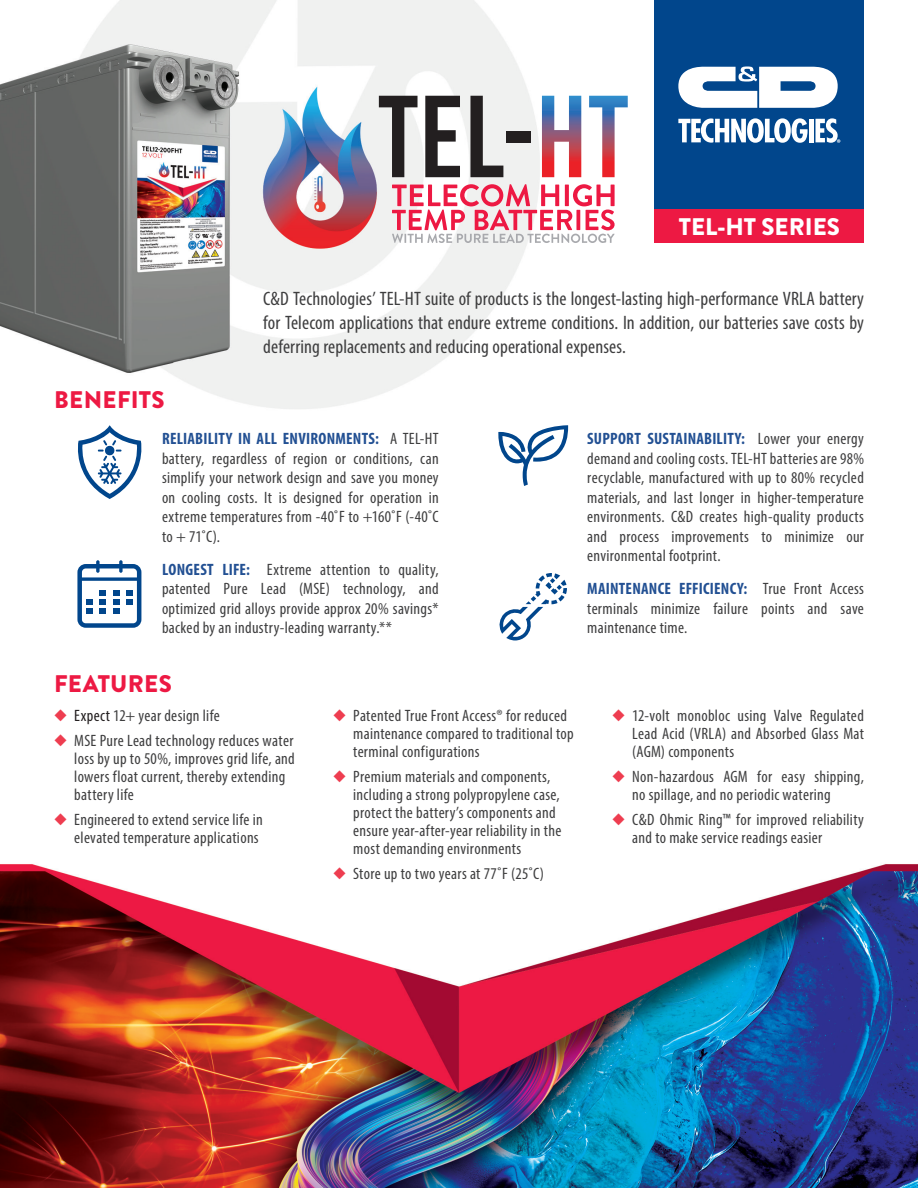
<style>
.page{position:relative;width:918px;height:1188px;background:#fff}
.page>*{position:absolute;margin:0;border:0;box-sizing:border-box;transform-origin:0 0}
.t1{font:900 24px "Brandon Grotesque";letter-spacing:.01em;color:#ed1943}
.t2{font:900 24px "Brandon Grotesque";color:#fff}
.t3{font:condensed 19.5px/24px "Myriad Pro";letter-spacing:.005em;color:#3e3e3f;text-align:justify}
.t4{font:condensed 16.5px/19.5px "Myriad Pro";letter-spacing:.02em;color:#3e3e3f;text-align:justify}
.s1{font-weight:700;color:#225093}
.s2{color:#ee3d50}
.s3{color:#231f20}
</style>
<div class="page">
<img style="left:0;top:0;width:918px;height:1188px">
<div style="left:655px;top:0;width:209px;height:209px;background:#01468c"></div>
<div style="left:655px;top:209px;width:209px;height:34px;background:#ed1943"></div>
<svg style="left:678px;top:66px;width:160px;height:42px"></svg>
<svg style="left:678px;top:118px;width:130px;height:25px"></svg>
<hr style="left:809px;top:119px;width:4px;height:23px;background:#fff">
<svg style="left:815px;top:118px;width:25px;height:25px"></svg>
<svg style="left:77px;top:560px;width:64px;height:68px"></svg>
<div style="left:86px;top:608px;width:7px;height:6px;background:#01468c"></div>
<svg style="left:498px;top:573px;width:69px;height:68px"></svg>
<svg style="left:498px;top:425px;width:70px;height:61px"></svg>
<svg style="left:77px;top:425px;width:70px;height:74px"></svg>
<svg style="left:379px;top:96px;width:39px;height:81px"></svg>
<svg style="left:425px;top:96px;width:35px;height:81px"></svg>
<svg style="left:470px;top:96px;width:33px;height:81px"></svg>
<div style="left:506px;top:131px;width:25px;height:12px;background:#231f20"></div>
<svg style="left:542px;top:96px;width:39px;height:81px"></svg>
<svg style="left:589px;top:96px;width:39px;height:81px"></svg>
<svg style="left:392px;top:184px;width:223px;height:59px"></svg>
<p class="t2" style="left:679px;top:209px;width:163px">TEL-HT SERIES</p>
<p class="t3" style="left:263px;top:286px;width:602px">C&amp;D Technologies’ TEL-HT suite of products is the longest-lasting high-performance VRLA battery for Telecom applications that endure extreme conditions. In addition, our batteries save costs by deferring replacements and reducing operational expenses.</p>
<p class="t1" style="left:54px;top:383px;width:112px">BENEFITS</p>
<p class="t4" style="left:162px;top:429px;width:278px"><span class="s1">RELIABILITY IN ALL ENVIRONMENTS:</span> A TEL-HT battery, regardless of region or conditions, can simplify your network design and save you money on cooling costs. It is designed for operation in extreme temperatures from -40˚F to +160˚F (-40˚C to + 71˚C).</p>
<p class="t4" style="left:162px;top:559px;width:278px"><span class="s1">LONGEST LIFE:</span> Extreme attention to quality, patented Pure Lead (MSE) technology, and optimized grid alloys provide approx 20% savings* backed by an industry-leading warranty.**</p>
<p class="t4" style="left:587px;top:429px;width:278px"><span class="s1">SUPPORT SUSTAINABILITY:</span> Lower your energy demand and cooling costs. TEL-HT batteries are 98% recyclable, manufactured with up to 80% recycled materials, and last longer in higher-temperature environments. C&amp;D creates high-quality products and process improvements to minimize our environmental footprint.</p>
<p class="t4" style="left:587px;top:579px;width:278px"><span class="s1">MAINTENANCE EFFICIENCY:</span> True Front Access terminals minimize failure points and save maintenance time.</p>
<p class="t1" style="left:54px;top:667px;width:119px">FEATURES</p>
<p class="t4" style="left:54px;top:706px;width:167px"><span class="s2">◆</span> <span class="s3">Expect</span> 12+ year design life</p>
<p class="t4" style="left:74px;top:731px;width:222px;line-height:18px;text-align:left;text-indent:-20px"><span class="s2">◆</span> MSE Pure Lead technology reduces water loss by up to 50%, improves grid life, and lowers float current, thereby extending battery life</p>
<p class="t4" style="left:54px;top:810px;width:210px;line-height:18px;text-align:right"><span class="s2">◆</span> Engineered to extend service life in elevated temperature applications</p>
<p class="t4" style="left:353px;top:707px;width:222px;line-height:18px;text-align:left;text-indent:-20px"><span class="s2">◆</span> Patented True Front Access® for reduced maintenance compared to traditional top terminal configurations</p>
<p class="t4" style="left:353px;top:767px;width:210px;line-height:18px;text-align:left;text-indent:-20px"><span class="s2">◆</span> Premium materials and components, including a strong polypropylene case, protect the battery’s components and ensure year-after-year reliability in the most demanding environments</p>
<p class="t4" style="left:333px;top:863px;width:212px"><span class="s2">◆</span> Store up to two years at 77˚F (25˚C)</p>
<p class="t4" style="left:632px;top:707px;width:233px;line-height:18px;text-indent:-20px"><span class="s2">◆</span> 12-volt monobloc using Valve Regulated Lead Acid (VRLA) and Absorbed Glass Mat (AGM) components</p>
<p class="t4" style="left:632px;top:767px;width:233px;line-height:18px;text-indent:-20px"><span class="s2">◆</span> Non-hazardous AGM for easy shipping, no spillage, and no periodic watering</p>
<p class="t4" style="left:632px;top:810px;width:233px;line-height:18px;text-indent:-20px"><span class="s2">◆</span> C&amp;D Ohmic Ring™ for improved reliability and to make service readings easier</p>
</div>
